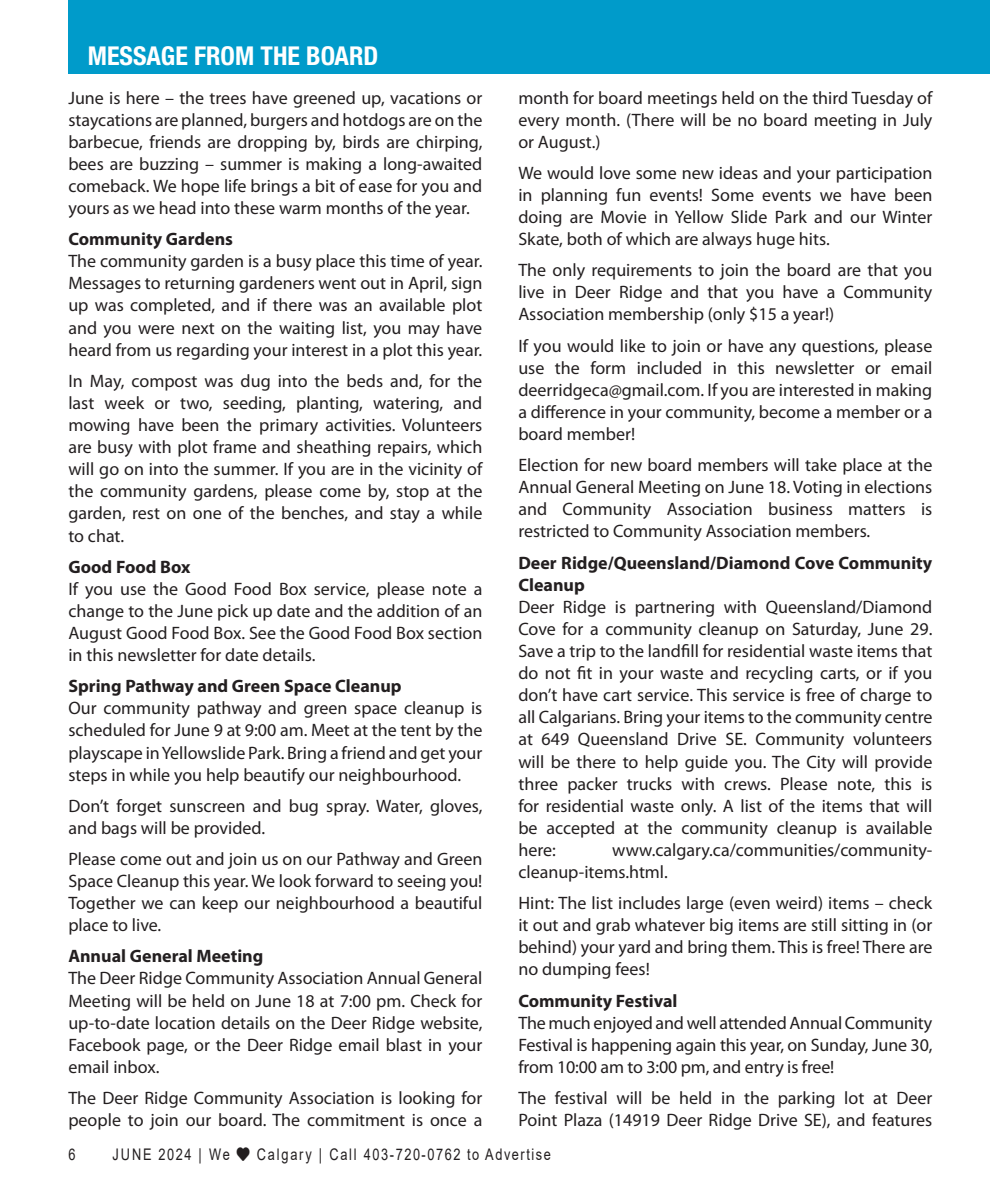
<style>
.page{position:relative;width:990px;height:1188px;background:#fff}
.page>*{position:absolute;margin:0;border:0;box-sizing:border-box;transform-origin:0 0}
.t1{font:700 condensed 26px "Helvetica Neue LT Std";color:#fff}
.Body_text{font:18px/22.2px "Myriad Pro";color:#231f20;text-align:justify}
.Body_text-2{font:700 18px/22.2px "Myriad Pro";color:#231f20}
.t2{font:16px "Arial";letter-spacing:.12em;color:#231f20;scale:.8 1}
</style>
<div class="page">
<div style="left:68px;top:0;width:922px;height:74px;background:#009bca"></div>
<p class="t1" style="left:88px;top:40px;width:292px">MESSAGE FROM THE BOARD</p>
<p class="Body_text" style="left:68px;top:86px;width:416px">June is here – the trees have greened up, vacations or staycations are planned, burgers and hotdogs are on the barbecue, friends are dropping by, birds are chirping, bees are buzzing – summer is making a long-awaited comeback. We hope life brings a bit of ease for you and yours as we head into these warm months of the year.</p>
<p class="Body_text-2" style="left:68px;top:227px;width:166px">Community Gardens</p>
<p class="Body_text" style="left:68px;top:250px;width:416px">The community garden is a busy place this time of year.<br>Messages to returning gardeners went out in April, sign up was completed, and if there was an available plot and you were next on the waiting list, you may have heard from us regarding your interest in a plot this year.</p>
<p class="Body_text" style="left:68px;top:369px;width:416px">In May, compost was dug into the beds and, for the last week or two, seeding, planting, watering, and mowing have been the primary activities. Volunteers are busy with plot frame and sheathing repairs, which will go on into the summer. If you are in the vicinity of the community gardens, please come by, stop at the garden, rest on one of the benches, and stay a while to chat.</p>
<p class="Body_text-2" style="left:68px;top:555px;width:124px">Good Food Box</p>
<p class="Body_text" style="left:68px;top:577px;width:416px">If you use the Good Food Box service, please note a change to the June pick up date and the addition of an August Good Food Box. See the Good Food Box section in this newsletter for date details.</p>
<p class="Body_text-2" style="left:68px;top:674px;width:335px">Spring Pathway and Green Space Cleanup</p>
<p class="Body_text" style="left:68px;top:697px;width:416px">Our community pathway and green space cleanup is scheduled for June 9 at 9:00 am. Meet at the tent by the playscape in Yellowslide Park. Bring a friend and get your steps in while you help beautify our neighbourhood.</p>
<p class="Body_text" style="left:68px;top:794px;width:416px">Don’t forget sunscreen and bug spray. Water, gloves, and bags will be provided.</p>
<p class="Body_text" style="left:68px;top:848px;width:416px">Please come out and join us on our Pathway and Green Space Cleanup this year. We look forward to seeing you!<br>Together we can keep our neighbourhood a beautiful place to live.</p>
<p class="Body_text-2" style="left:68px;top:945px;width:196px">Annual General Meeting</p>
<p class="Body_text" style="left:68px;top:967px;width:415px">The Deer Ridge Community Association Annual General Meeting will be held on June 18 at 7:00 pm. Check for up-to-date location details on the Deer Ridge website, Facebook page, or the Deer Ridge email blast in your email inbox.</p>
<p class="Body_text" style="left:68px;top:1087px;width:416px">The Deer Ridge Community Association is looking for people to join our board. The commitment is once a</p>
<p class="Body_text" style="left:518px;top:86px;width:416px">month for board meetings held on the third Tuesday of every month. (There will be no board meeting in July or August.)</p>
<p class="Body_text" style="left:518px;top:161px;width:416px">We would love some new ideas and your participation in planning fun events! Some events we have been doing are Movie in Yellow Slide Park and our Winter Skate, both of which are always huge hits.</p>
<p class="Body_text" style="left:518px;top:259px;width:416px">The only requirements to join the board are that you live in Deer Ridge and that you have a Community Association membership (only $15 a year!)</p>
<p class="Body_text" style="left:518px;top:334px;width:416px">If you would like to join or have any questions, please use the form included in this newsletter or email deerridgeca@gmail.com. If you are interested in making a difference in your community, become a member or a board member!</p>
<p class="Body_text" style="left:518px;top:454px;width:416px">Election for new board members will take place at the Annual General Meeting on June 18. Voting in elections and Community Association business matters is restricted to Community Association members.</p>
<p class="Body_text-2" style="left:518px;top:551px;width:415px">Deer Ridge/Queensland/Diamond Cove Community<br>Cleanup</p>
<p class="Body_text" style="left:518px;top:595px;width:416px">Deer Ridge is partnering with Queensland/Diamond Cove for a community cleanup on Saturday, June 29.<br>Save a trip to the landfill for residential waste items that do not fit in your waste and recycling carts, or if you don’t have cart service. This service is free of charge to all Calgarians. Bring your items to the community centre at 649 Queensland Drive SE. Community volunteers will be there to help guide you. The City will provide three packer trucks with crews. Please note, this is for residential waste only. A list of the items that will be accepted at the community cleanup is available here:</p>
<p class="Body_text" style="left:518px;top:839px;width:415px;text-indent:94px">www.calgary.ca/communities/community&shy;cleanup-items.html.</p>
<p class="Body_text" style="left:518px;top:892px;width:416px">Hint: The list includes large (even weird) items – check it out and grab whatever big items are still sitting in (or behind) your yard and bring them. This is free! There are no dumping fees!</p>
<p class="Body_text-2" style="left:518px;top:989px;width:161px">Community Festival</p>
<p class="Body_text" style="left:518px;top:1011px;width:416px">The much enjoyed and well attended Annual Community Festival is happening again this year, on Sunday, June 30, from 10:00 am to 3:00 pm, and entry is free!</p>
<p class="Body_text" style="left:518px;top:1087px;width:415px">The festival will be held in the parking lot at Deer<br>Point Plaza (14919 Deer Ridge Drive SE), and features</p>
<p class="t2" style="left:68px;top:1144px;width:10px">6</p>
<p class="t2" style="left:112px;top:1144px;width:550px">JUNE 2024 | We ♥ Calgary | Call 403-720-0762 to Advertise</p>
</div>
